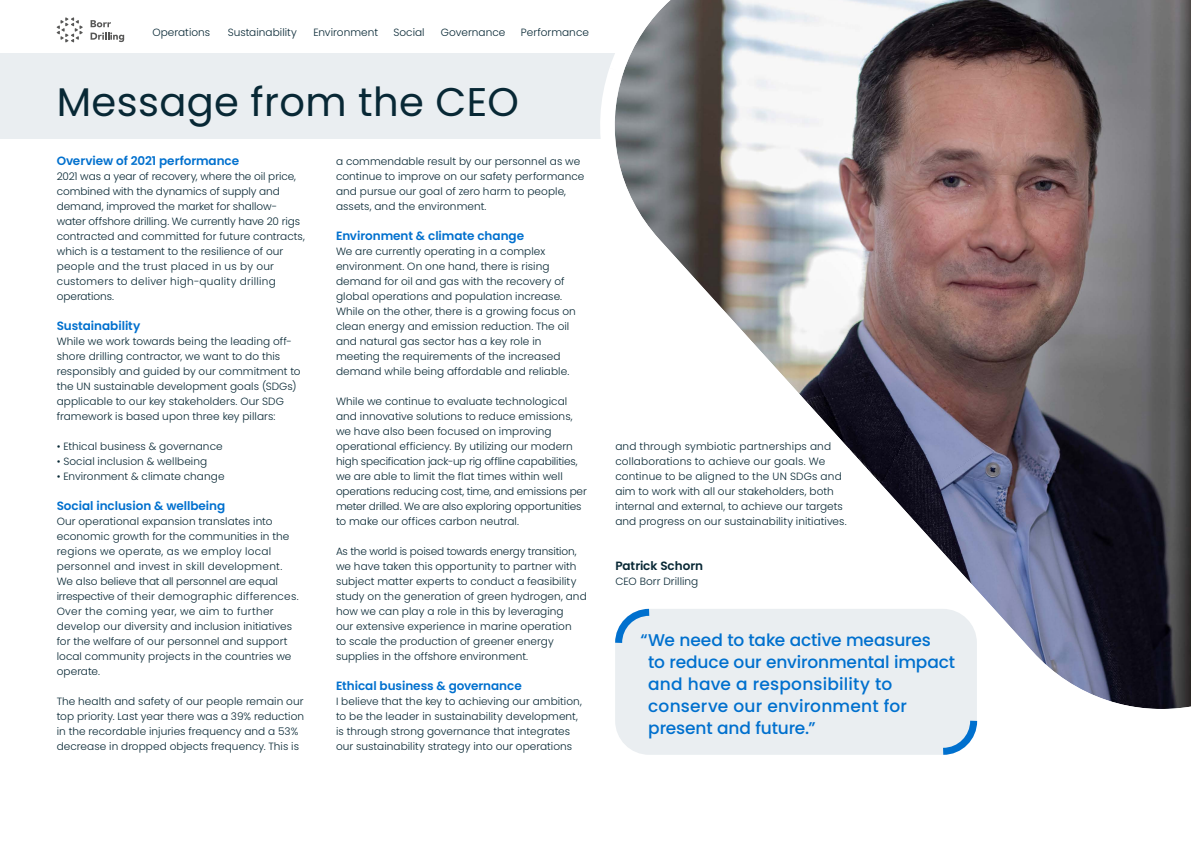
<style>
.page{position:relative;width:1191px;height:842px;background:#fff}
.page>*{position:absolute;margin:0;border:0;box-sizing:border-box;transform-origin:0 0}
.t1{font:40px "Poppins";letter-spacing:.01em;color:#082835}
.t2{font:500 17px/22px "Poppins";letter-spacing:-.005em;color:#0070ce}
.t3{font:600 12px "Poppins";letter-spacing:-.005em;color:#0070ce}
.t4{font:600 12px "Poppins";letter-spacing:-.005em;color:#082835}
.t5{font:300 10.5px/15px "Poppins";letter-spacing:.005em;color:#082835}
</style>
<div class="page">
<div style="left:0;top:0;width:1191px;height:139px;background:#eaeef1"></div>
<div style="left:0;top:0;width:1191px;height:52px;background:#fff"></div>
<img style="left:590px;top:0;width:601px;height:709px">
<svg style="left:91px;top:20px;width:33px;height:22px"></svg>
<svg style="left:57px;top:17px;width:26px;height:25px"></svg>
<div style="left:615px;top:609px;width:362px;height:146px;background:#eaeef1;border-radius:34px"></div>
<svg style="left:611px;top:605px;width:45px;height:45px"></svg>
<svg style="left:943px;top:720px;width:35px;height:35px"></svg>
<p class="t5" style="left:152px;top:25px;width:59px">Operations</p>
<p class="t5" style="left:228px;top:25px;width:71px">Sustainability</p>
<p class="t5" style="left:313px;top:25px;width:66px">Environment</p>
<p class="t5" style="left:393px;top:25px;width:33px">Social</p>
<p class="t5" style="left:441px;top:25px;width:66px">Governance</p>
<p class="t5" style="left:521px;top:25px;width:70px">Performance</p>
<h1 class="t1" style="left:57px;top:79px;width:464px">Message from the CEO</h1>
<p class="t3" style="left:57px;top:154px;width:184px">Overview of 2021 performance</p>
<p class="t5" style="left:57px;top:169px;width:250px">2021 was a year of recovery, where the oil price, combined with the dynamics of supply and demand, improved the market for shallow&shy;water offshore drilling. We currently have 20 rigs contracted and committed for future contracts, which is a testament to the resilience of our people and the trust placed in us by our customers to deliver high-quality drilling operations.</p>
<p class="t3" style="left:57px;top:319px;width:85px">Sustainability</p>
<p class="t5" style="left:57px;top:334px;width:245px">While we work towards being the leading off&shy;shore drilling contractor, we want to do this responsibly and guided by our commitment to the UN sustainable development goals (SDGs) applicable to our key stakeholders. Our SDG framework is based upon three key pillars:</p>
<p class="t5" style="left:57px;top:439px;width:167px">• Ethical business &amp; governance</p>
<p class="t5" style="left:57px;top:454px;width:152px">• Social inclusion &amp; wellbeing</p>
<p class="t5" style="left:57px;top:469px;width:169px">• Environment &amp; climate change</p>
<p class="t3" style="left:57px;top:499px;width:170px">Social inclusion &amp; wellbeing</p>
<p class="t5" style="left:57px;top:514px;width:243px">Our operational expansion translates into economic growth for the communities in the regions we operate, as we employ local personnel and invest in skill development.<br>We also believe that all personnel are equal irrespective of their demographic differences.<br>Over the coming year, we aim to further develop our diversity and inclusion initiatives for the welfare of our personnel and support local community projects in the countries we operate.</p>
<p class="t5" style="left:57px;top:694px;width:249px">The health and safety of our people remain our top priority. Last year there was a 39% reduction in the recordable injuries frequency and a 53% decrease in dropped objects frequency. This is</p>
<p class="t5" style="left:336px;top:154px;width:250px">a commendable result by our personnel as we continue to improve on our safety performance and pursue our goal of zero harm to people, assets, and the environment.</p>
<p class="t3" style="left:336px;top:229px;width:190px">Environment &amp; climate change</p>
<p class="t5" style="left:336px;top:244px;width:241px">We are currently operating in a complex environment. On one hand, there is rising demand for oil and gas with the recovery of global operations and population increase.<br>While on the other, there is a growing focus on clean energy and emission reduction. The oil and natural gas sector has a key role in meeting the requirements of the increased demand while being affordable and reliable.</p>
<p class="t5" style="left:336px;top:394px;width:252px">While we continue to evaluate technological and innovative solutions to reduce emissions, we have also been focused on improving operational efficiency. By utilizing our modern high specification jack-up rig offline capabilities, we are able to limit the flat times within well operations reducing cost, time, and emissions per meter drilled. We are also exploring opportunities to make our offices carbon neutral.</p>
<p class="t5" style="left:336px;top:544px;width:252px">As the world is poised towards energy transition, we have taken this opportunity to partner with subject matter experts to conduct a feasibility study on the generation of green hydrogen, and how we can play a role in this by leveraging<br>our extensive experience in marine operation<br>to scale the production of greener energy supplies in the offshore environment.</p>
<p class="t3" style="left:336px;top:679px;width:187px">Ethical business &amp; governance</p>
<p class="t5" style="left:336px;top:694px;width:247px">I believe that the key to achieving our ambition, to be the leader in sustainability development, is through strong governance that integrates our sustainability strategy into our operations</p>
<p class="t5" style="left:615px;top:439px;width:233px">and through symbiotic partnerships and collaborations to achieve our goals. We continue to be aligned to the UN SDGs and aim to work with all our stakeholders, both internal and external, to achieve our targets and progress on our sustainability initiatives.</p>
<p class="t4" style="left:615px;top:559px;width:89px">Patrick Schorn</p>
<p class="t5" style="left:615px;top:574px;width:85px">CEO Borr Drilling</p>
<h2 class="t2" style="left:648px;top:629px;width:308px;text-indent:-8px">“We need to take active measures<br>to reduce our environmental impact and have a responsibility to conserve our environment for present and future.”</h2>
</div>
